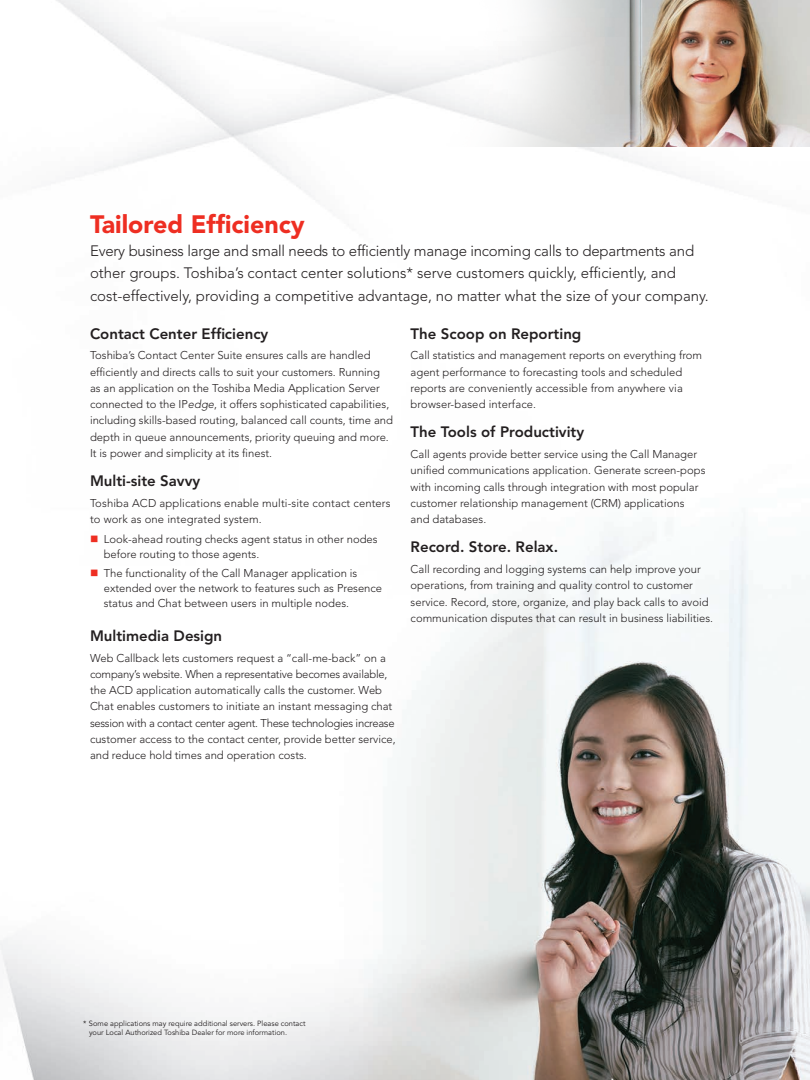
<style>
.page{position:relative;width:810px;height:1080px;background:#fff}
.page>*{position:absolute;margin:0;border:0;box-sizing:border-box;transform-origin:0 0}
.t1{font:900 25px "Avenir";color:#ee2e22}
.intro_copy_AH{font:300 15px/22.5px "Avenir";color:#231f20}
.t2{font:800 15px "Avenir";color:#231f20}
.body_copy_AH{font:300 11.25px/16.2px "Avenir";color:#231f20}
.bullets{font:300 11.25px/15px "Avenir";color:#231f20}
.first_bullet{font:300 11.25px/15px "Avenir";color:#231f20}
.asterisk{font:7.5px/9px "Avenir";color:#231f20}
.s1{font-style:italic}
.s2{color:#ee2e22}
</style>
<div class="page">
<img style="left:0;top:0;width:810px;height:1080px">
<img style="left:404px;top:0;width:406px;height:146px">
<svg style="left:98px;top:543px;width:12px;height:1px"></svg>
<svg style="left:98px;top:577px;width:12px;height:1px"></svg>
<h1 class="t1" style="left:90px;top:210px;width:216px">Tailored Efficiency</h1>
<p class="intro_copy_AH" style="left:90px;top:239px;width:620px">Every business large and small needs to efficiently manage incoming calls to departments and other groups. Toshiba’s contact center solutions* serve customers quickly, efficiently, and cost-effectively, providing a competitive advantage, no matter what the size of your company.</p>
<h2 class="t2" style="left:90px;top:325px;width:180px">Contact Center Efficiency</h2>
<p class="body_copy_AH" style="left:90px;top:347px;width:304px">Toshiba’s Contact Center Suite ensures calls are handled efficiently and directs calls to suit your customers. Running as an application on the Toshiba Media Application Server connected to the IP<span class="s1">edge</span>, it offers sophisticated capabilities, including skills-based routing, balanced call counts, time and depth in queue announcements, priority queuing and more.<br>It is power and simplicity at its finest.</p>
<h2 class="t2" style="left:90px;top:472px;width:112px">Multi-site Savvy</h2>
<p class="body_copy_AH" style="left:90px;top:495px;width:302px">Toshiba ACD applications enable multi-site contact centers to work as one integrated system.</p>
<p class="first_bullet" style="left:104px;top:531px;width:275px;text-indent:-14px"><span class="s2">■</span> Look-ahead routing checks agent status in other nodes before routing to those agents.</p>
<p class="bullets" style="left:104px;top:566px;width:280px;text-indent:-14px"><span class="s2">■</span> The functionality of the Call Manager application is extended over the network to features such as Presence status and Chat between users in multiple nodes.</p>
<h2 class="t2" style="left:90px;top:627px;width:134px">Multimedia Design</h2>
<p class="body_copy_AH" style="left:90px;top:650px;width:307px">Web Callback lets customers request a “call-me-back” on a company’s website. When a representative becomes available, the ACD application automatically calls the customer. Web Chat enables customers to initiate an instant messaging chat session with a contact center agent. These technologies increase customer access to the contact center, provide better service, and reduce hold times and operation costs.</p>
<h2 class="t2" style="left:411px;top:325px;width:172px">The Scoop on Reporting</h2>
<p class="body_copy_AH" style="left:411px;top:347px;width:293px">Call statistics and management reports on everything from agent performance to forecasting tools and scheduled reports are conveniently accessible from anywhere via browser-based interface.</p>
<h2 class="t2" style="left:411px;top:423px;width:175px">The Tools of Productivity</h2>
<p class="body_copy_AH" style="left:411px;top:446px;width:296px">Call agents provide better service using the Call Manager unified communications application. Generate screen-pops with incoming calls through integration with most popular customer relationship management (CRM) applications and databases.</p>
<h2 class="t2" style="left:411px;top:538px;width:149px">Record. Store. Relax.</h2>
<p class="body_copy_AH" style="left:411px;top:561px;width:304px">Call recording and logging systems can help improve your operations, from training and quality control to customer service. Record, store, organize, and play back calls to avoid communication disputes that can result in business liabilities.</p>
<p class="asterisk" style="left:89px;top:1019px;width:218px;text-indent:-6px">* Some applications may require additional servers. Please contact your Local Authorized Toshiba Dealer for more information.</p>
</div>
